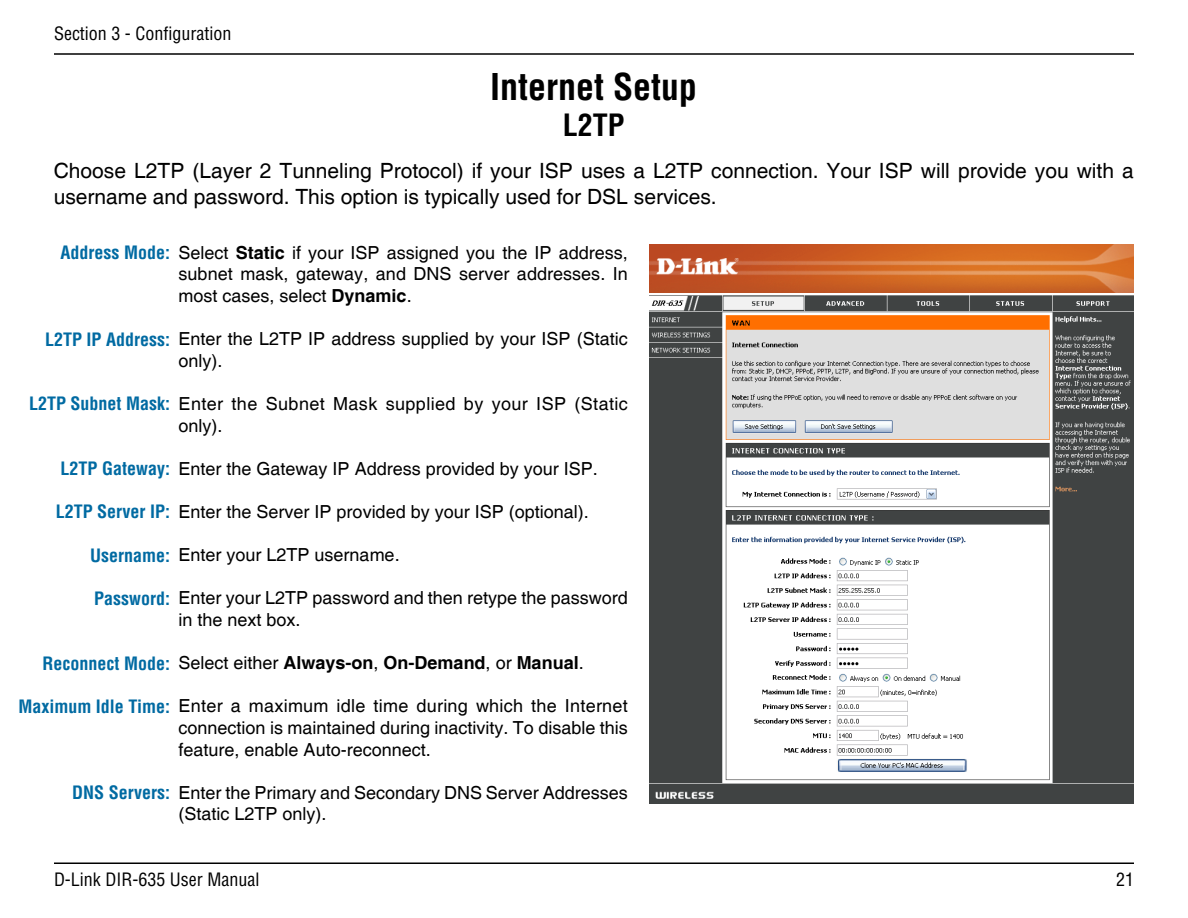
<style>
.page{position:relative;width:1188px;height:918px;background:#fff}
.page>*{position:absolute;margin:0;border:0;box-sizing:border-box;transform-origin:0 0}
.t1{font:700 condensed 36px "Helvetica";color:#000}
.t2{font:700 condensed 30px "Helvetica";color:#000}
.t3{font:21px/25.2px "Helvetica";color:#000}
.t4{font:18px/21.6px "Helvetica";color:#000}
.t5{font:700 condensed 18px "Helvetica";color:#006aa2}
.t6{font:18px/21.6px "Helvetica";letter-spacing:.025em;color:#000}
.t7{font:condensed 18px "Helvetica";color:#000}
.t8{font:700 18px "Helvetica";color:#000}
.s1{font-weight:700}
.s2{font-weight:400}
</style>
<div class="page">
<hr style="left:54px;top:53px;width:1080px;height:2px;background:#000">
<hr style="left:54px;top:862px;width:1080px;height:2px;background:#000">
<img style="left:649px;top:245px;width:485px;height:558px">
<p class="t7" style="left:54px;top:22px;width:179px">Section 3 - Configuration</p>
<h1 class="t1" style="left:490px;top:65px;width:209px">Internet Setup</h1>
<h2 class="t2" style="left:563px;top:107px;width:63px">L2TP</h2>
<p class="t3" style="left:54px;top:159px;width:1081px">Choose L2TP (Layer 2 Tunneling Protocol) if your ISP uses a L2TP connection. Your ISP will provide you with a username and password. This option is typically used for DSL services.</p>
<p class="t5" style="left:61px;top:241px;width:111px">Address Mode:</p>
<p class="t5" style="left:45px;top:328px;width:127px">L2TP IP Address:</p>
<p class="t5" style="left:29px;top:393px;width:143px">L2TP Subnet Mask:</p>
<p class="t5" style="left:61px;top:457px;width:111px">L2TP Gateway:</p>
<p class="t5" style="left:56px;top:501px;width:116px">L2TP Server IP:</p>
<p class="t5" style="left:90px;top:544px;width:81px">Username:</p>
<p class="t5" style="left:94px;top:587px;width:77px">Password:</p>
<p class="t5" style="left:43px;top:652px;width:129px">Reconnect Mode:</p>
<p class="t5" style="left:18px;top:695px;width:153px">Maximum Idle Time:</p>
<p class="t5" style="left:72px;top:781px;width:99px">DNS Servers:</p>
<p class="t4" style="left:179px;top:242px;width:451px;text-align:justify">Select <span class="s1">Static</span> if your ISP assigned you the IP address, subnet mask, gateway, and DNS server addresses. In most cases, select <span class="s1">Dynamic</span>.</p>
<p class="t4" style="left:179px;top:329px;width:451px">Enter the L2TP IP address supplied by your ISP (Static only).</p>
<p class="t6" style="left:179px;top:394px;width:451px">Enter the Subnet Mask supplied by your ISP (Static only).</p>
<p class="t4" style="left:179px;top:458px;width:421px">Enter the Gateway IP Address provided by your ISP.</p>
<p class="t4" style="left:179px;top:502px;width:412px">Enter the Server IP provided by your ISP (optional).</p>
<p class="t4" style="left:179px;top:545px;width:223px">Enter your L2TP username.</p>
<p class="t4" style="left:179px;top:588px;width:451px">Enter your L2TP password and then retype the password in the next box.</p>
<p class="t8" style="left:179px;top:652px;width:407px"><span class="s2">Select either</span> Always-on<span class="s2">,</span> On-Demand<span class="s2">, or</span> Manual<span class="s2">.</span></p>
<p class="t4" style="left:179px;top:696px;width:451px;text-align:justify">Enter a maximum idle time during which the Internet connection is maintained during inactivity. To disable this feature, enable Auto-reconnect.</p>
<p class="t4" style="left:179px;top:782px;width:451px">Enter the Primary and Secondary DNS Server Addresses (Static L2TP only).</p>
<p class="t7" style="left:54px;top:868px;width:207px">D-Link DIR-635 User Manual</p>
<p class="t7" style="left:1116px;top:868px;width:19px">21</p>
</div>
